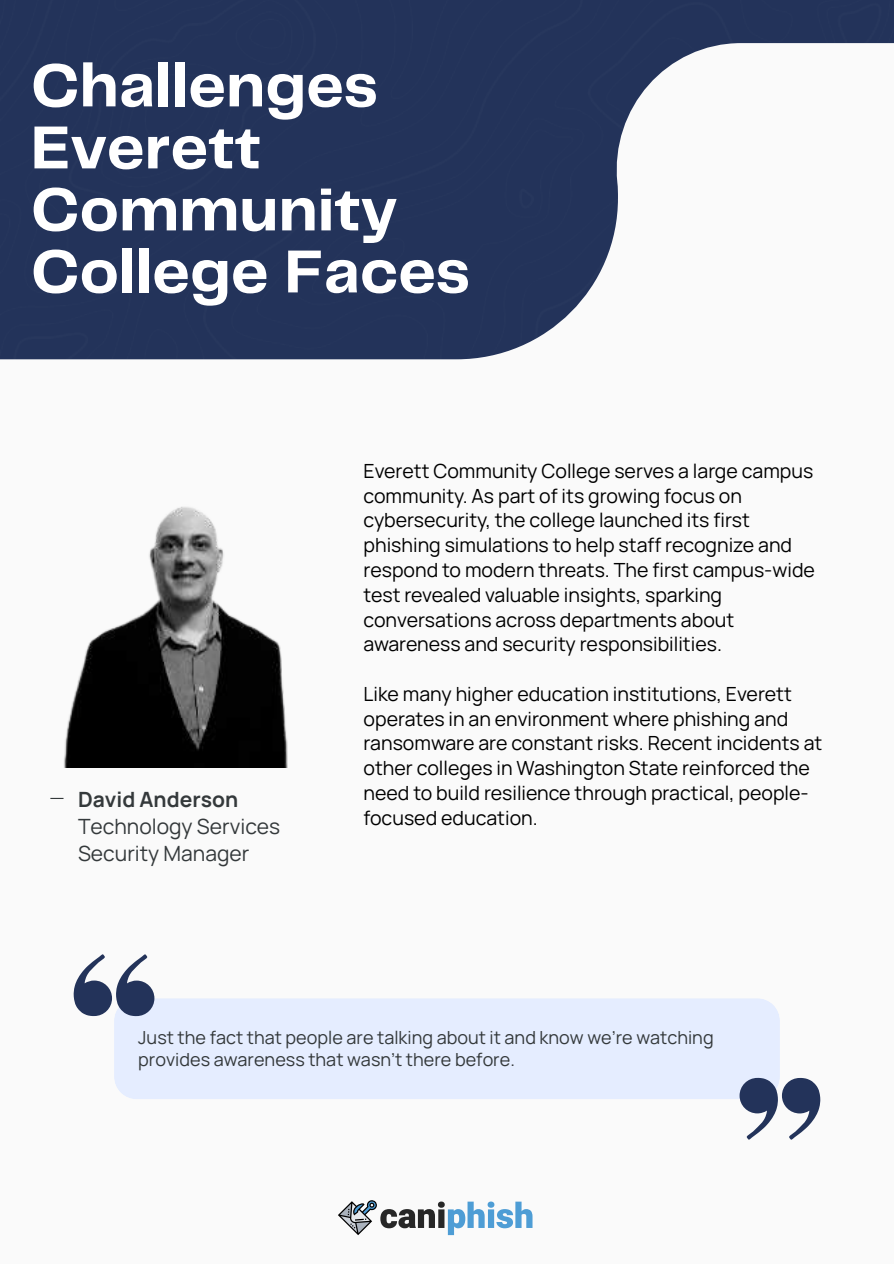
<style>
.page{position:relative;width:894px;height:1264px;background:#fff}
.page>*{position:absolute;margin:0;border:0;box-sizing:border-box;transform-origin:0 0}
.t1{font:700 62.85px/61.9px "Telegraf";color:#fff}
.t2{font:21px/27px "Manrope";color:#34393b}
.t3{font:700 21px "Manrope";color:#34393b}
.t4{font:19.5px/24.8px "Manrope";color:#000}
.t5{font:18px/21.5px "Manrope";color:#34393b}
</style>
<div class="page">
<div style="left:0;top:0;width:893px;height:1263px;background:#fafafa"></div>
<img style="left:0;top:0;width:893px;height:360px">
<svg style="left:338px;top:1200px;width:194px;height:35px"></svg>
<img style="left:64px;top:507px;width:224px;height:260px">
<svg style="left:50px;top:797px;width:13px;height:2px"></svg>
<div style="left:114px;top:998px;width:665px;height:101px;background:#e5edff"></div>
<svg style="left:74px;top:954px;width:80px;height:62px"></svg>
<svg style="left:739px;top:1077px;width:81px;height:62px"></svg>
<h1 class="t1" style="left:31px;top:54px;width:440px">Challenges<br>Everett<br>Community<br>College Faces</h1>
<p class="t3" style="left:78px;top:781px;width:162px">David Anderson</p>
<p class="t2" style="left:78px;top:811px;width:204px">Technology Services<br>Security Manager</p>
<p class="t4" style="left:363px;top:457px;width:453px">Everett Community College serves a large campus community. As part of its growing focus on cybersecurity, the college launched its first phishing simulations to help staff recognize and respond to modern threats. The first campus-wide test revealed valuable insights, sparking conversations across departments about awareness and security responsibilities.</p>
<p class="t4" style="left:363px;top:680px;width:460px">Like many higher education institutions, Everett operates in an environment where phishing and ransomware are constant risks. Recent incidents at other colleges in Washington State reinforced the need to build resilience through practical, people&shy;focused education.</p>
<p class="t5" style="left:138px;top:1026px;width:576px">Just the fact that people are talking about it and know we’re watching provides awareness that wasn’t there before.</p>
</div>
